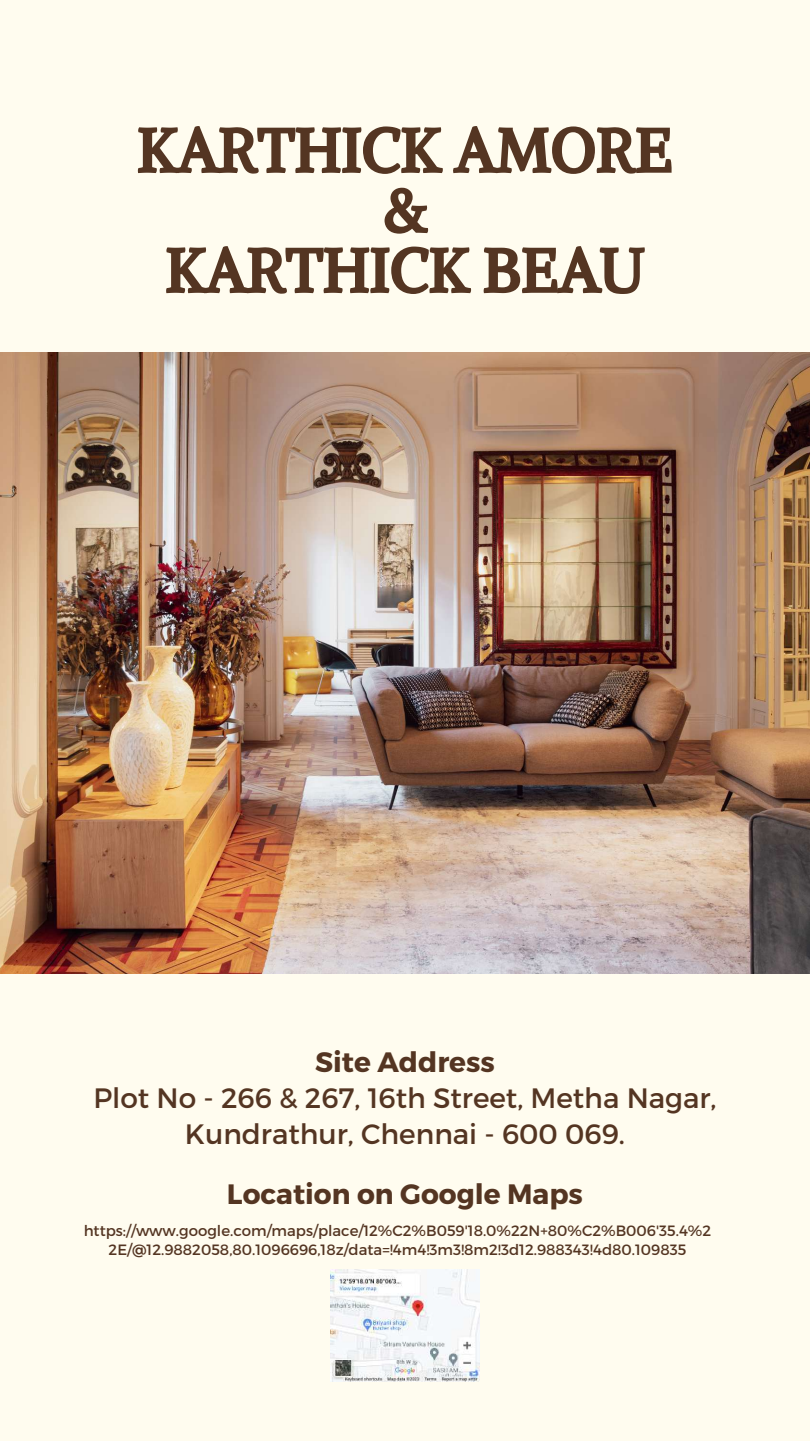
<style>
.page{position:relative;width:810px;height:1441px;background:#fff}
.page>*{position:absolute;margin:0;border:0;box-sizing:border-box;transform-origin:0 0}
.t1{font:60px/60px "CA Generated";color:#543522;text-align:center}
.t2{font:28px/36px "Montserrat";color:#543522;text-align:center}
.t3{font:700 28px "Montserrat";color:#543522}
.t4{font:14.9px/18.8px "Montserrat";color:#543522;text-align:center}
</style>
<div class="page">
<div style="left:0;top:0;width:810px;height:1440px;background:#fffcef"></div>
<img style="left:0;top:352px;width:810px;height:621px">
<img style="left:331px;top:1269px;width:148px;height:112px">
<h1 class="t1" style="left:137px;top:120px;width:537px">KARTHICK AMORE &amp;<br>KARTHICK BEAU</h1>
<h2 class="t3" style="left:315px;top:1043px;width:181px">Site Address</h2>
<h2 class="t2" style="left:93px;top:1078px;width:625px">Plot No - 266 &amp; 267, 16th Street, Metha Nagar,<br>Kundrathur, Chennai - 600 069.</h2>
<h2 class="t3" style="left:227px;top:1175px;width:358px">Location on Google Maps</h2>
<p class="t4" style="left:84px;top:1220px;width:629px">https://www.google.com/maps/place/12%C2%B059'18.0%22N+80%C2%B006'35.4%2<br>2E/@12.9882058,80.1096696,18z/data=!4m4!3m3!8m2!3d12.988343!4d80.109835</p>
</div>
